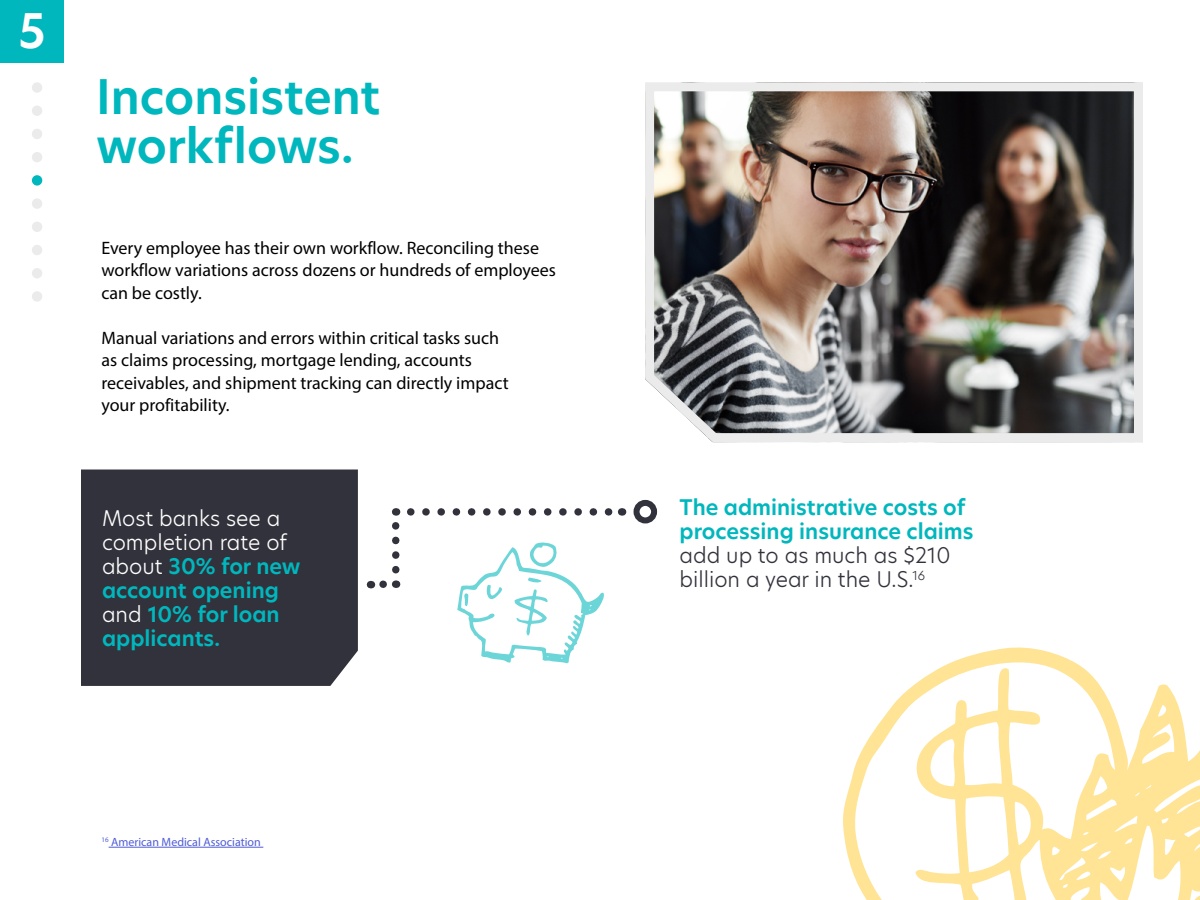
<style>
.page{position:relative;width:1200px;height:900px;background:#fff}
.page>*{position:absolute;margin:0;border:0;box-sizing:border-box;transform-origin:0 0}
.t1{font:600 46.5px/49.8px "TP Hero";color:#00b7bd}
.t2{font:600 46.5px "TP Hero";color:#fff}
.t3{font:600 21px/24px "TP Hero";color:#00b7bd}
.t4{font:300 21px/24px "TP Hero";color:#32323c}
.t5{font:18px/22.5px "Myriad Pro";color:#000101}
.t6{font:12px "Myriad Pro";color:#4f5cd6}
.s1{font-weight:300;color:#fff}
</style>
<div class="page">
<svg style="left:843px;top:647px;width:357px;height:253px"></svg>
<img style="left:645px;top:82px;width:498px;height:361px">
<hr style="left:109px;top:847px;width:154px;height:1px;background:#4f5cd6">
<div style="left:0;top:0;width:64px;height:63px;background:#00b7bd"></div>
<div style="left:32px;top:82px;width:10px;height:11px;background:#ebebeb;border-radius:50%"></div>
<div style="left:32px;top:175px;width:10px;height:11px;background:#00b7bd;border-radius:50%"></div>
<div style="left:32px;top:129px;width:10px;height:10px;background:#ebebeb;border-radius:50%"></div>
<div style="left:32px;top:222px;width:10px;height:10px;background:#ebebeb;border-radius:50%"></div>
<div style="left:32px;top:268px;width:10px;height:10px;background:#ebebeb;border-radius:50%"></div>
<div style="left:32px;top:106px;width:10px;height:10px;background:#ebebeb;border-radius:50%"></div>
<div style="left:32px;top:198px;width:10px;height:11px;background:#ebebeb;border-radius:50%"></div>
<div style="left:32px;top:152px;width:10px;height:10px;background:#ebebeb;border-radius:50%"></div>
<div style="left:32px;top:245px;width:10px;height:10px;background:#ebebeb;border-radius:50%"></div>
<div style="left:32px;top:291px;width:10px;height:11px;background:#ebebeb;border-radius:50%"></div>
<svg style="left:457px;top:542px;width:147px;height:121px"></svg>
<div style="left:81px;top:470px;width:277px;height:216px;background:#32323c"></div>
<div style="left:634px;top:500px;width:23px;height:23px;border:6px solid #32323c;border-radius:50%"></div>
<svg style="left:411px;top:508px;width:202px;height:8px"></svg>
<svg style="left:370px;top:508px;width:31px;height:81px"></svg>
<h1 class="t2" style="left:18px;top:0;width:29px">5</h1>
<h1 class="t1" style="left:96px;top:71px;width:286px">Inconsistent workflows.</h1>
<p class="t5" style="left:101px;top:236px;width:456px">Every employee has their own workflow. Reconciling these workflow variations across dozens or hundreds of employees can be costly.</p>
<p class="t5" style="left:101px;top:326px;width:409px">Manual variations and errors within critical tasks such as claims processing, mortgage lending, accounts receivables, and shipment tracking can directly impact your profitability.</p>
<p class="t3" style="left:102px;top:506px;width:200px"><span class="s1">Most banks see a completion rate of about</span> 30% for new account opening <span class="s1">and</span> 10% for loan applicants.</p>
<p class="t6" style="left:101px;top:835px;width:161px"><sup>16</sup> American Medical Association</p>
<p class="t3" style="left:680px;top:495px;width:296px">The administrative costs of processing insurance claims</p>
<p class="t4" style="left:680px;top:543px;width:273px">add up to as much as $210 billion a year in the U.S.<sup>16</sup></p>
</div>
